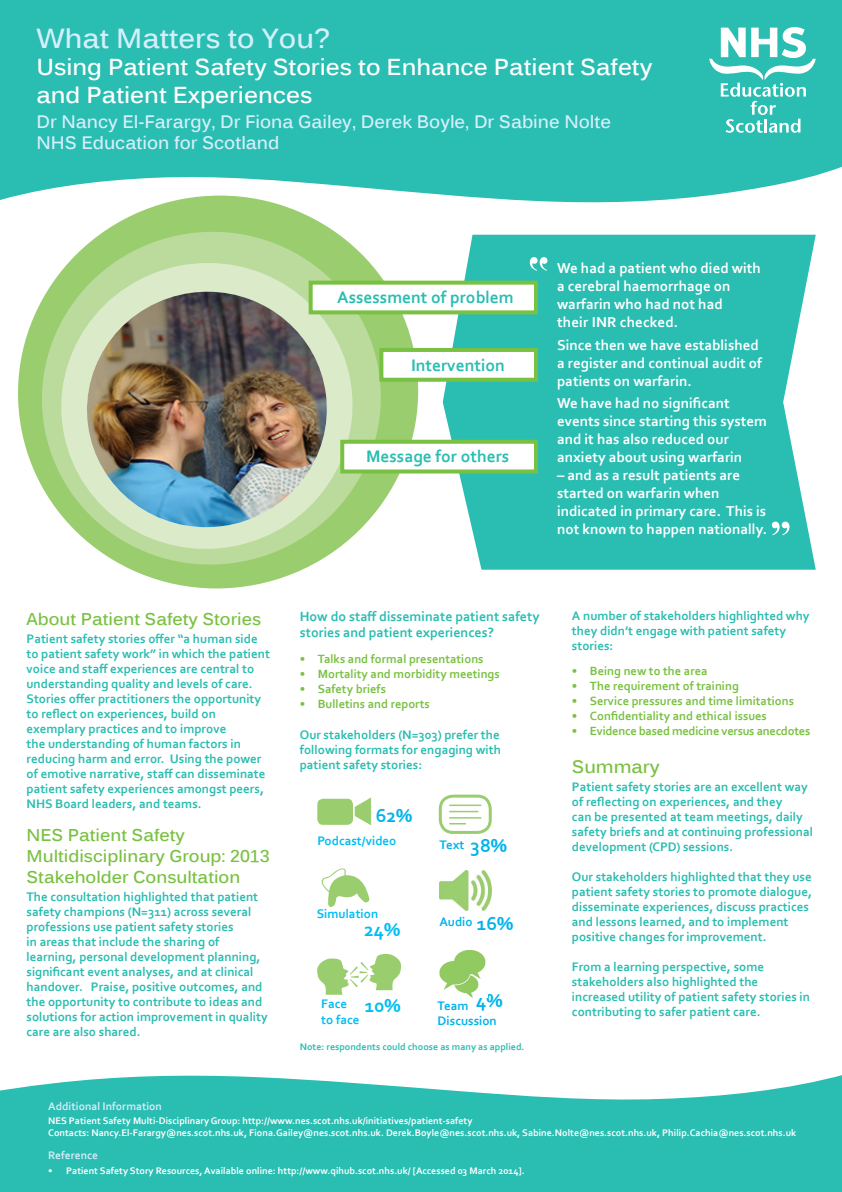
<style>
.page{position:relative;width:842px;height:1192px;background:#fff}
.page>*{position:absolute;margin:0;border:0;box-sizing:border-box;transform-origin:0 0}
.t1{font:700 27.5px "Kalinga";color:#d4effb}
.t2{font:700 23px "Kalinga";color:#fff}
.info_graphic_text{font:700 19.5px "Corbel";color:#02b3ea}
.graphic_text{font:700 19.5px "Corbel";color:#02b3ea}
.gtext{font:700 19.5px "Corbel";color:#01bdf2}
.info_graphic_text-2{font:700 19.5px "Corbel";color:#01bdf2}
.t3{font:700 18px "Kalinga";color:#d4effb}
.heading{font:700 18px "Kalinga";color:#79c142}
.info_graphic_text-3{font:700 17.5px "Corbel";color:#2abdb1}
.heading-2{font:700 17px/21px "Kalinga";color:#79c142}
.info_graphic_text-4{font:700 15px/18px "Corbel";color:#fff}
.info_graphic_text-5{font:700 14px/16.8px "Corbel";color:#2abdb1}
.Main_text{font:700 13px/15px "Corbel";color:#2abdb1}
.gtext-2{font:700 13px "Corbel";color:#01bdf2}
.gtext-3{font:700 13px "Corbel";color:#02b3ea}
.Main_text-2{font:700 12.5px "Corbel";color:#79c142}
.Main_text-3{font:700 12.5px "Corbel";letter-spacing:-.02em;color:#79c142}
.info_graphic_text-6{font:700 11.5px "Corbel";color:#d4ecf9}
.info_graphic_text-7{font:700 10px "Corbel";color:#fff}
.t4{font:700 10px "Corbel";color:#2abdb1}
</style>
<div class="page">
<svg style="left:435px;top:235px;width:381px;height:335px;background:#3fc3b8"></svg>
<div style="left:0;top:0;width:842px;height:203px;background:#2abdb1"></div>
<svg style="left:0;top:1075px;width:842px;height:117px;background:#3fc3b8"></svg>
<svg style="left:709px;top:27px;width:107px;height:106px"></svg>
<svg style="left:1px;top:178px;width:434px;height:411px"></svg>
<svg style="left:27px;top:217px;width:368px;height:362px"></svg>
<svg style="left:49px;top:250px;width:316px;height:312px;background:#bedda1"></svg>
<svg style="left:79px;top:284px;width:230px;height:8px;background:#d0e5ba"></svg>
<img style="left:79px;top:292px;width:255px;height:243px">
<div style="left:439px;top:795px;width:53px;height:39px;border:3px solid #9acd6e;border-radius:13px"></div>
<svg style="left:449px;top:823px;width:17px;height:1px"></svg>
<svg style="left:449px;top:811px;width:29px;height:1px"></svg>
<hr style="left:449px;top:805px;width:32px;height:1px;background:#9acd6e">
<hr style="left:449px;top:817px;width:32px;height:2px;background:#9acd6e">
<img style="left:440px;top:870px;width:52px;height:41px">
<img style="left:439px;top:950px;width:47px;height:47px">
<div style="left:317px;top:799px;width:36px;height:26px;background:#9acd6e;border-radius:6px"></div>
<svg style="left:355px;top:798px;width:16px;height:27px"></svg>
<div style="left:381px;top:350px;width:155px;height:30px;background:#fff"></div>
<div style="left:379px;top:348px;width:159px;height:34px;border:4px solid #79c142"></div>
<div style="left:342px;top:442px;width:194px;height:29px;background:#fff"></div>
<div style="left:340px;top:440px;width:198px;height:33px;border:4px solid #79c142"></div>
<div style="left:311px;top:283px;width:225px;height:29px;background:#fff"></div>
<div style="left:309px;top:281px;width:229px;height:33px;border:4px solid #79c142"></div>
<svg style="left:772px;top:522px;width:17px;height:13px"></svg>
<svg style="left:530px;top:257px;width:17px;height:14px"></svg>
<svg style="left:329px;top:877px;width:33px;height:21px"></svg>
<p class="t1" style="left:36px;top:20px;width:295px">What Matters to You?</p>
<p class="t2" style="left:36px;top:52px;width:618px">Using Patient Safety Stories to Enhance Patient Safety</p>
<p class="t2" style="left:36px;top:80px;width:278px">and Patient Experiences</p>
<p class="t3" style="left:36px;top:110px;width:576px">Dr Nancy El-Farargy, Dr Fiona Gailey, Derek Boyle, Dr Sabine Nolte</p>
<p class="t3" style="left:36px;top:131px;width:245px">NHS Education for Scotland</p>
<p class="heading-2" style="left:27px;top:610px;width:236px">About Patient Safety Stories</p>
<p class="Main_text" style="left:27px;top:630px;width:245px">Patient safety stories offer “a human side to patient safety work” in which the patient voice and staff experiences are central to understanding quality and levels of care.</p>
<p class="Main_text" style="left:27px;top:690px;width:240px">Stories offer practitioners the opportunity to reflect on experiences, build on exemplary practices and to improve<br>the understanding of human factors in reducing harm and error. Using the power of emotive narrative, staff can disseminate patient safety experiences amongst peers, NHS Board leaders, and teams.</p>
<p class="heading-2" style="left:27px;top:826px;width:245px">NES Patient Safety<br>Multidisciplinary Group: 2013<br>Stakeholder Consultation</p>
<p class="Main_text" style="left:27px;top:889px;width:243px">The consultation highlighted that patient safety champions (N=311) across several professions use patient safety stories<br>in areas that include the sharing of learning, personal development planning, significant event analyses, and at clinical handover. Praise, positive outcomes, and the opportunity to contribute to ideas and solutions for action improvement in quality care are also shared.</p>
<p class="info_graphic_text-3" style="left:337px;top:287px;width:178px">Assessment of problem</p>
<p class="info_graphic_text-3" style="left:411px;top:354px;width:95px">Intervention</p>
<p class="info_graphic_text-3" style="left:366px;top:446px;width:145px">Message for others</p>
<p class="info_graphic_text-4" style="left:557px;top:259px;width:205px">We had a patient who died with a cerebral haemorrhage on warfarin who had not had<br>their INR checked.</p>
<p class="info_graphic_text-4" style="left:557px;top:335px;width:207px">Since then we have established a register and continual audit of patients on warfarin.</p>
<p class="info_graphic_text-4" style="left:557px;top:393px;width:211px">We have had no significant events since starting this system and it has also reduced our anxiety about using warfarin</p>
<p class="info_graphic_text-4" style="left:557px;top:465px;width:211px">– and as a result patients are started on warfarin when indicated in primary care. This is not known to happen nationally.</p>
<p class="info_graphic_text-5" style="left:300px;top:607px;width:241px">How do staff disseminate patient safety stories and patient experiences?</p>
<p class="Main_text-2" style="left:300px;top:651px;width:185px">• Talks and formal presentations</p>
<p class="Main_text-2" style="left:300px;top:666px;width:202px">• Mortality and morbidity meetings</p>
<p class="Main_text-2" style="left:300px;top:681px;width:88px">• Safety briefs</p>
<p class="Main_text-2" style="left:300px;top:696px;width:131px">• Bulletins and reports</p>
<p class="Main_text" style="left:300px;top:727px;width:203px;text-align:justify">Our stakeholders (N=303) prefer the following formats for engaging with patient safety stories:</p>
<p class="info_graphic_text" style="left:376px;top:804px;width:38px">62%</p>
<p class="gtext-2" style="left:317px;top:833px;width:81px">Podcast/video</p>
<p class="gtext-2" style="left:317px;top:906px;width:63px">Simulation</p>
<p class="info_graphic_text-2" style="left:364px;top:917px;width:38px">24%</p>
<p class="gtext" style="left:365px;top:993px;width:37px">10%</p>
<p class="gtext-2" style="left:321px;top:996px;width:27px">Face</p>
<p class="gtext-2" style="left:321px;top:1011px;width:40px">to face</p>
<p class="gtext-3" style="left:439px;top:836px;width:26px">Text</p>
<p class="info_graphic_text" style="left:471px;top:833px;width:38px">38%</p>
<p class="gtext-3" style="left:439px;top:914px;width:35px">Audio</p>
<p class="graphic_text" style="left:477px;top:912px;width:38px">16%</p>
<p class="graphic_text" style="left:476px;top:988px;width:28px">4%</p>
<p class="gtext-3" style="left:438px;top:997px;width:33px">Team</p>
<p class="gtext-3" style="left:438px;top:1013px;width:61px">Discussion</p>
<p class="t4" style="left:300px;top:1040px;width:226px">Note: respondents could choose as many as applied.</p>
<p class="Main_text" style="left:572px;top:608px;width:239px">A number of stakeholders highlighted why they didn’t engage with patient safety stories:</p>
<p class="Main_text-2" style="left:572px;top:663px;width:137px">• Being new to the area</p>
<p class="Main_text-2" style="left:572px;top:678px;width:168px">• The requirement of training</p>
<p class="Main_text-2" style="left:572px;top:693px;width:224px">• Service pressures and time limitations</p>
<p class="Main_text-2" style="left:572px;top:708px;width:196px">• Confidentiality and ethical issues</p>
<p class="Main_text-3" style="left:572px;top:723px;width:240px">• Evidence based medicine versus anecdotes</p>
<p class="heading" style="left:572px;top:755px;width:89px">Summary</p>
<p class="Main_text" style="left:572px;top:779px;width:243px">Patient safety stories are an excellent way of reflecting on experiences, and they<br>can be presented at team meetings, daily safety briefs and at continuing professional development (CPD) sessions.</p>
<p class="Main_text" style="left:572px;top:869px;width:242px">Our stakeholders highlighted that they use patient safety stories to promote dialogue, disseminate experiences, discuss practices and lessons learned, and to implement positive changes for improvement.</p>
<p class="Main_text" style="left:572px;top:959px;width:240px">From a learning perspective, some stakeholders also highlighted the increased utility of patient safety stories in contributing to safer patient care.</p>
<p class="info_graphic_text-6" style="left:48px;top:1099px;width:115px">Additional Information</p>
<p class="info_graphic_text-7" style="left:48px;top:1115px;width:426px">NES Patient Safety Multi-Disciplinary Group: http://www.nes.scot.nhs.uk/initiatives/patient-safety</p>
<p class="info_graphic_text-7" style="left:48px;top:1127px;width:750px">Contacts: Nancy.El-Farargy@nes.scot.nhs.uk, Fiona.Gailey@nes.scot.nhs.uk. Derek.Boyle@nes.scot.nhs.uk, Sabine.Nolte@nes.scot.nhs.uk, Philip.Cachia@nes.scot.nhs.uk</p>
<p class="info_graphic_text-6" style="left:48px;top:1149px;width:51px">Reference</p>
<p class="info_graphic_text-7" style="left:48px;top:1164px;width:478px">• Patient Safety Story Resources, Available online: http://www.qihub.scot.nhs.uk/ [Accessed 03 March 2014].</p>
</div>
